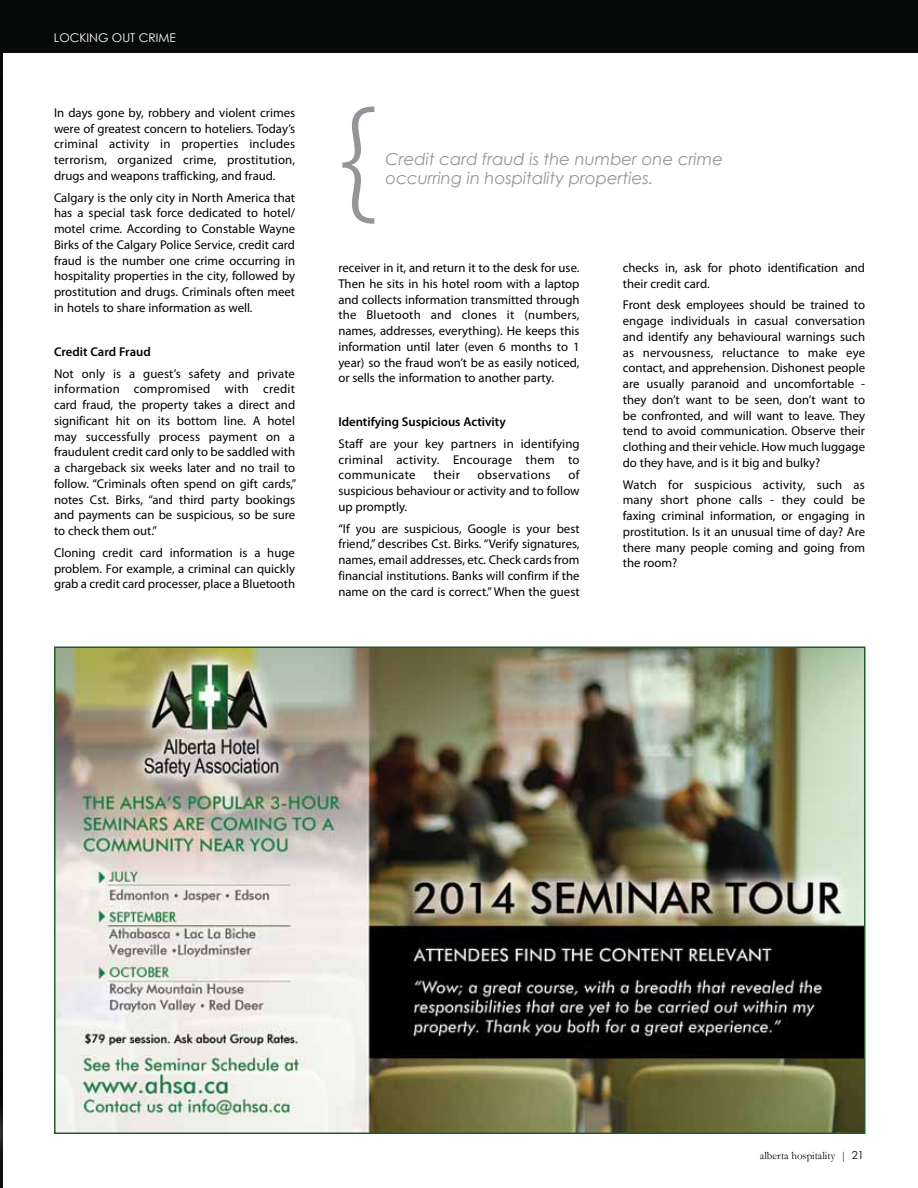
<style>
.page{position:relative;width:918px;height:1188px;background:#fff}
.page>*{position:absolute;margin:0;border:0;box-sizing:border-box;transform-origin:0 0}
.t1{font:300 146.7px "Myriad Pro";color:#939598}
.t2{font:italic 16.5px/19.8px "Century Gothic";color:#939598}
.t3{font:12.75px/15.8px "Myriad Pro";color:#000;text-align:justify}
.t4{font:600 12.75px "Myriad Pro";color:#000}
.t5{font:12.75px "Myriad Pro";letter-spacing:.03em;color:#000}
.t6{font:12px "Century Gothic";color:#fff}
.t7{font:10.95px "Garamond";color:#000}
.s1{font-family:"Century Gothic"}
</style>
<div class="page">
<hr style="left:0;top:75px;width:2px;height:1113px;background:#0c0c0c">
<div style="left:0;top:0;width:918px;height:53px;background:#080909"></div>
<img style="left:57px;top:649px;width:806px;height:482px">
<p class="t6" style="left:54px;top:29px;width:124px">LOCKING OUT CRIME</p>
<p class="t3" style="left:54px;top:105px;width:243px">In days gone by, robbery and violent crimes were of greatest concern to hoteliers. Today’s criminal activity in properties includes terrorism, organized crime, prostitution, drugs and weapons trafficking, and fraud.</p>
<p class="t3" style="left:54px;top:189px;width:243px">Calgary is the only city in North America that has a special task force dedicated to hotel/ motel crime. According to Constable Wayne Birks of the Calgary Police Service, credit card fraud is the number one crime occurring in hospitality properties in the city, followed by prostitution and drugs. Criminals often meet in hotels to share information as well.</p>
<p class="t4" style="left:54px;top:343px;width:98px">Credit Card Fraud</p>
<p class="t3" style="left:54px;top:365px;width:244px">Not only is a guest’s safety and private information compromised with credit card fraud, the property takes a direct and significant hit on its bottom line. A hotel may successfully process payment on a fraudulent credit card only to be saddled with a chargeback six weeks later and no trail to follow. “Criminals often spend on gift cards,” notes Cst. Birks, “and third party bookings and payments can be suspicious, so be sure to check them out.”</p>
<p class="t3" style="left:54px;top:544px;width:243px">Cloning credit card information is a huge problem. For example, a criminal can quickly grab a credit card processer, place a Bluetooth</p>
<h1 class="t1" style="left:338px;top:70px;width:40px">{</h1>
<p class="t2" style="left:386px;top:148px;width:339px">Credit card fraud is the number one crime occurring in hospitality properties.</p>
<p class="t3" style="left:338px;top:260px;width:243px">receiver in it, and return it to the desk for use.<br>Then he sits in his hotel room with a laptop and collects information transmitted through the Bluetooth and clones it (numbers, names, addresses, everything). He keeps this information until later (even 6 months to 1 year) so the fraud won’t be as easily noticed, or sells the information to another party.</p>
<p class="t4" style="left:338px;top:414px;width:169px">Identifying Suspicious Activity</p>
<p class="t3" style="left:338px;top:436px;width:243px">Staff are your key partners in identifying criminal activity. Encourage them to communicate</p>
<p class="t3" style="left:338px;top:467px;width:243px;text-indent:230px">of suspicious behaviour or activity and to follow up promptly.</p>
<p class="t3" style="left:338px;top:520px;width:243px">“If you are suspicious, Google is your best friend,” describes Cst. Birks. “Verify signatures, names, email addresses, etc. Check cards from financial institutions. Banks will confirm if the name on the card is correct.” When the guest</p>
<p class="t3" style="left:433px;top:467px;width:28px">their</p>
<p class="t5" style="left:478px;top:467px;width:75px">observations</p>
<p class="t3" style="left:623px;top:260px;width:244px">checks in, ask for photo identification and their credit card.</p>
<p class="t3" style="left:623px;top:297px;width:244px">Front desk employees should be trained to engage individuals in casual conversation and identify any behavioural warnings such as nervousness, reluctance to make eye contact, and apprehension. Dishonest people are usually paranoid and uncomfortable - they don’t want to be seen, don’t want to be confronted, and will want to leave. They tend to avoid communication. Observe their clothing and their vehicle. How much luggage do they have, and is it big and bulky?</p>
<p class="t3" style="left:623px;top:476px;width:244px">Watch for suspicious activity, such as many short phone calls - they could be faxing criminal information, or engaging in prostitution. Is it an unusual time of day? Are there many people coming and going from the room?</p>
<p class="t7" style="left:760px;top:1148px;width:105px">alberta hospitality | <span class="s1">21</span></p>
</div>
